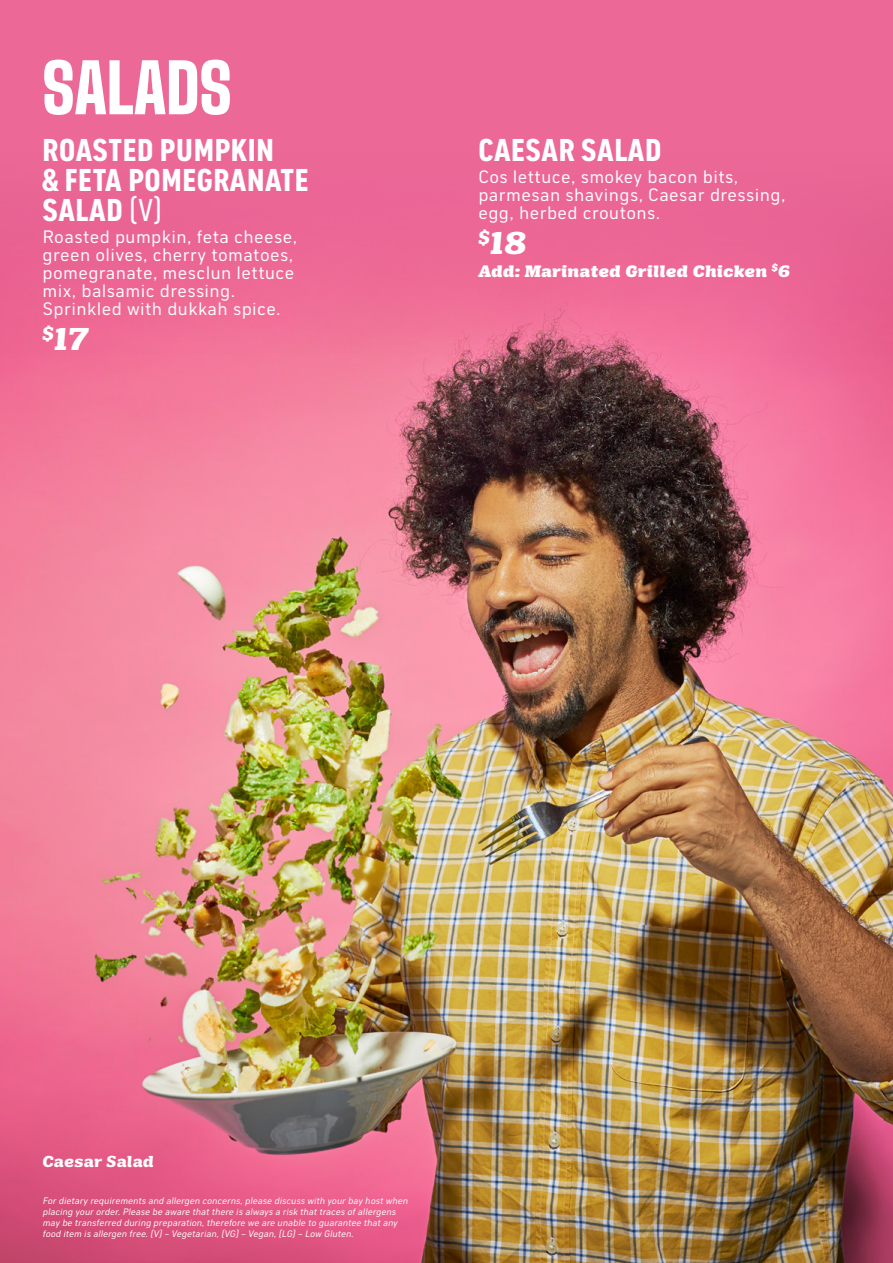
<style>
.page{position:relative;width:893px;height:1263px;background:#ec6897}
.page>*{position:absolute;margin:0;border:0;box-sizing:border-box;transform-origin:0 0}
.t1{font:900 67.5px "Big Shoulders Display";color:#fff}
.t2{font:700 condensed 31.5px/30px "Shield Sans";letter-spacing:.02em;color:#fff}
.t3{font:italic 700 31.5px "Tee Line";color:#fff}
.t4{font:18px/18px "Shield Sans";letter-spacing:.02em;color:#fff}
.t5{font:italic 800 16.5px "Tee Line";letter-spacing:.02em;color:#fff}
.t6{font:italic 700 15.75px "Tee Line";letter-spacing:.015em;color:#fff}
.t7{font:italic 9.3px/11.2px "Shield Sans";color:#fff}
.s1{font-weight:400}
</style>
<div class="page">
<img style="left:0;top:265px;width:893px;height:998px">
<h1 class="t1" style="left:43px;top:43px;width:191px">SALADS</h1>
<h2 class="t2" style="left:43px;top:134px;width:268px">ROASTED PUMPKIN<br>&amp; FETA POMEGRANATE<br>SALAD <span class="s1">(V)</span></h2>
<h3 class="t4" style="left:43px;top:228px;width:256px">Roasted pumpkin, feta cheese, green olives, cherry tomatoes, pomegranate, mesclun lettuce mix, balsamic dressing.<br>Sprinkled with dukkah spice.</h3>
<h2 class="t3" style="left:43px;top:321px;width:47px"><sup>$</sup>17</h2>
<h2 class="t2" style="left:478px;top:134px;width:185px">CAESAR SALAD</h2>
<h3 class="t4" style="left:478px;top:168px;width:309px">Cos lettuce, smokey bacon bits, parmesan shavings, Caesar dressing, egg, herbed croutons.</h3>
<h2 class="t3" style="left:478px;top:225px;width:49px"><sup>$</sup>18</h2>
<h3 class="t5" style="left:478px;top:261px;width:313px">Add: Marinated Grilled Chicken <sup>$</sup>6</h3>
<h3 class="t6" style="left:43px;top:1152px;width:113px">Caesar Salad</h3>
<p class="t7" style="left:43px;top:1195px;width:369px">For dietary requirements and allergen concerns,please discuss with your bay hostwhen placing your order.Please be aware thatthere is always a risk thattraces ofallergens may be transferred during preparation,therefore we are unable to guarantee thatany food item is allergen free.(V)– Vegetarian,(VG)– Vegan,(LG)– Low Gluten.</p>
</div>
